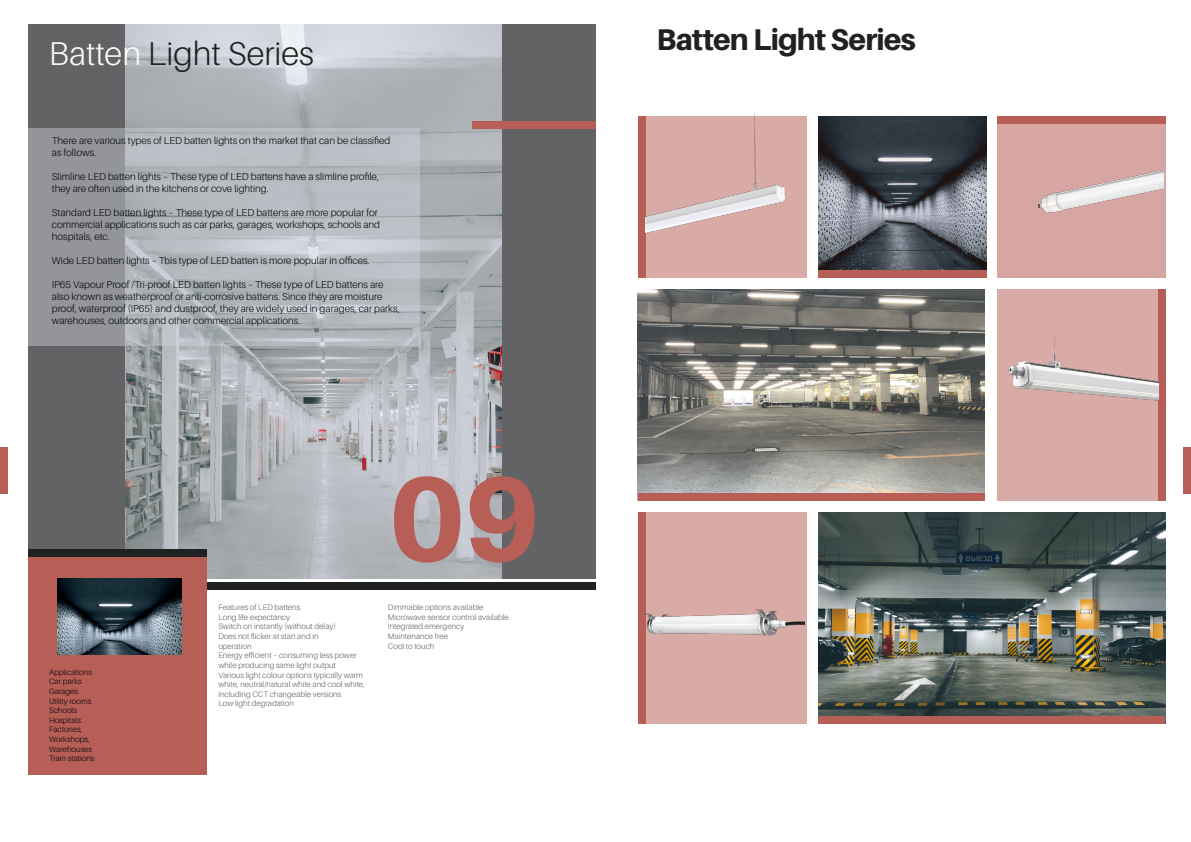
<style>
.page{position:relative;width:1191px;height:842px;background:#fff}
.page>*{position:absolute;margin:0;border:0;box-sizing:border-box;transform-origin:0 0}
.Big_Pantone_Text{font:800 120px "Aileron";color:#b75e56}
.Ad_Sub{font:300 33px "Aileron";color:#1f2220}
.head_2{font:800 30px "Aileron";letter-spacing:-.03em;color:#202222}
.Ad_text{font:300 10px/12px "Aileron";color:#050806}
.Text_Gray_8_5pt{font:300 8px/9.6px "Aileron";color:#636366}
.Text_White_7_5pt{font:300 8px/9.6px "Aileron";color:#060807}
.s1{color:#f9fafa}
</style>
<div class="page">
<div style="left:0;top:447px;width:7px;height:47px;background:#b75e56"></div>
<div style="left:1183px;top:447px;width:8px;height:47px;background:#b75e56"></div>
<div style="left:29px;top:24px;width:567px;height:554px;background:#636366"></div>
<img style="left:126px;top:24px;width:375px;height:554px">
<div style="left:29px;top:550px;width:178px;height:7px;background:#202222"></div>
<div style="left:207px;top:582px;width:388px;height:7px;background:#202222"></div>
<div style="left:28px;top:557px;width:179px;height:217px;background:#b75e56"></div>
<img style="left:58px;top:578px;width:123px;height:76px">
<div style="left:472px;top:122px;width:123px;height:7px;background:#b75e56"></div>
<svg style="left:28px;top:128px;width:392px;height:218px;background:#adb1b7"></svg>
<div style="left:638px;top:116px;width:168px;height:162px;background:#d9aba7"></div>
<img style="left:818px;top:116px;width:168px;height:155px">
<img style="left:638px;top:289px;width:346px;height:204px">
<div style="left:997px;top:289px;width:168px;height:211px;background:#d9aba7"></div>
<div style="left:638px;top:512px;width:168px;height:211px;background:#d9aba7"></div>
<img style="left:818px;top:512px;width:347px;height:204px">
<div style="left:817px;top:271px;width:169px;height:7px;background:#b75e56"></div>
<div style="left:1158px;top:289px;width:7px;height:211px;background:#b75e56"></div>
<div style="left:638px;top:493px;width:346px;height:7px;background:#b75e56"></div>
<div style="left:818px;top:716px;width:347px;height:7px;background:#b75e56"></div>
<div style="left:997px;top:117px;width:168px;height:7px;background:#b75e56"></div>
<div style="left:638px;top:116px;width:7px;height:162px;background:#b75e56"></div>
<div style="left:638px;top:512px;width:7px;height:212px;background:#b75e56"></div>
<img style="left:998px;top:124px;width:166px;height:154px">
<img style="left:645px;top:114px;width:162px;height:144px">
<img style="left:1008px;top:338px;width:150px;height:63px">
<img style="left:645px;top:563px;width:160px;height:117px">
<p class="Ad_Sub" style="left:49px;top:36px;width:267px"><span class="s1">Batten</span> Light Series</p>
<p class="Ad_text" style="left:52px;top:135px;width:340px">There are various types of LED batten lights on the market that can be classified as follows.</p>
<p class="Ad_text" style="left:52px;top:171px;width:329px">Slimline LED batten lights – These type of LED battens have a slimline profile, they are often used in the kitchens or cove lighting.</p>
<p class="Ad_text" style="left:52px;top:207px;width:330px">Standard LED batten lights – These type of LED battens are more popular for commercial applications such as car parks, garages, workshops, schools and</p>
<p class="Ad_text" style="left:52px;top:231px;width:59px">hospitals, etc.</p>
<p class="Ad_text" style="left:52px;top:255px;width:319px">Wide LED batten lights – This type of LED batten is more popular in offices.</p>
<p class="Ad_text" style="left:52px;top:279px;width:349px">IP65 Vapour Proof /Tri-proof LED batten lights – These type of LED battens are also known as weatherproof or anti-corrosive battens. Since they are moisture proof, waterproof (IP65) and dustproof, they are widely used in garages, car parks, warehouses, outdoors and other commercial applications.</p>
<p class="Text_White_7_5pt" style="left:49px;top:667px;width:44px">Applications<br>Car parks</p>
<p class="Text_White_7_5pt" style="left:49px;top:686px;width:30px">Garages</p>
<p class="Text_White_7_5pt" style="left:49px;top:696px;width:44px">Utility rooms</p>
<p class="Text_White_7_5pt" style="left:49px;top:706px;width:29px">Schools</p>
<p class="Text_White_7_5pt" style="left:49px;top:715px;width:33px">Hospitals</p>
<p class="Text_White_7_5pt" style="left:49px;top:725px;width:35px">Factories,</p>
<p class="Text_White_7_5pt" style="left:49px;top:734px;width:42px">Workshops,</p>
<p class="Text_White_7_5pt" style="left:49px;top:744px;width:45px">Warehouses</p>
<p class="Text_White_7_5pt" style="left:49px;top:754px;width:47px">Train stations</p>
<p class="Text_Gray_8_5pt" style="left:218px;top:603px;width:84px">Features of LED battens<br>Long life expectancy</p>
<p class="Text_Gray_8_5pt" style="left:218px;top:622px;width:119px">Switch on instantly (without delay)</p>
<p class="Text_Gray_8_5pt" style="left:218px;top:632px;width:102px">Does not flicker at start and in</p>
<p class="Text_Gray_8_5pt" style="left:218px;top:641px;width:35px">operation</p>
<p class="Text_Gray_8_5pt" style="left:218px;top:651px;width:140px">Energy efficient – consuming less power while producing same light output</p>
<p class="Text_Gray_8_5pt" style="left:218px;top:670px;width:148px">Various light colour options typically warm white, neutral/natural white and cool white, including CCT changeable versions</p>
<p class="Text_Gray_8_5pt" style="left:218px;top:699px;width:77px">Low light degradation</p>
<p class="Big_Pantone_Text" style="left:389px;top:451px;width:154px">09</p>
<p class="Text_Gray_8_5pt" style="left:388px;top:603px;width:97px">Dimmable options available</p>
<p class="Text_Gray_8_5pt" style="left:388px;top:612px;width:122px">Microwave sensor control available</p>
<p class="Text_Gray_8_5pt" style="left:388px;top:622px;width:78px">Integrated emergency</p>
<p class="Text_Gray_8_5pt" style="left:388px;top:632px;width:62px">Maintenance free</p>
<p class="Text_Gray_8_5pt" style="left:388px;top:641px;width:48px">Cool to touch</p>
<p class="head_2" style="left:656px;top:22px;width:261px">Batten Light Series</p>
</div>
